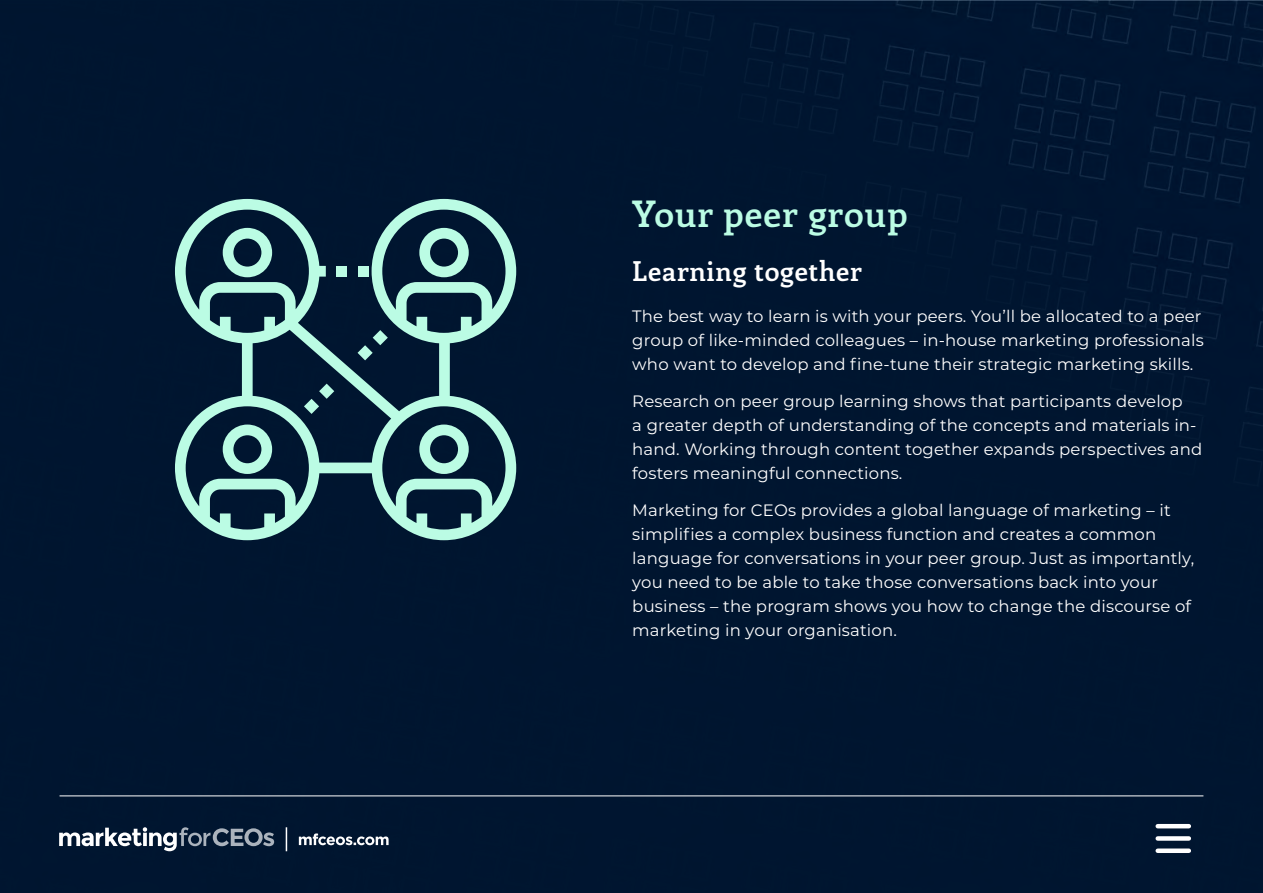
<style>
.page{position:relative;width:1263px;height:893px;background:#001530}
.page>*{position:absolute;margin:0;border:0;box-sizing:border-box;transform-origin:0 0}
.t1{font:600 36px "Enriqueta";letter-spacing:.03em;color:#bbfce4}
.t2{font:600 27px "Enriqueta";letter-spacing:.03em;color:#fff}
.t3{font:16.5px/24px "Montserrat";letter-spacing:.01em;color:#fff}
</style>
<div class="page">
<hr style="left:60px;top:795px;width:1143px;height:1px;background:#fff">
<svg style="left:175px;top:199px;width:341px;height:341px;fill:#001530"></svg>
<svg style="left:223px;top:425px;width:49px;height:49px"></svg>
<svg style="left:419px;top:228px;width:50px;height:49px"></svg>
<svg style="left:223px;top:228px;width:49px;height:49px"></svg>
<div style="left:358px;top:266px;width:11px;height:11px;background:#bbfce4"></div>
<div style="left:336px;top:266px;width:11px;height:11px;background:#bbfce4"></div>
<svg style="left:357px;top:330px;width:31px;height:30px"></svg>
<svg style="left:304px;top:384px;width:30px;height:30px"></svg>
<hr style="left:1158px;top:824px;width:31px;height:4px;background:#fff">
<div style="left:1158px;top:836px;width:31px;height:5px;background:#fff"></div>
<div style="left:1158px;top:848px;width:31px;height:5px;background:#fff"></div>
<svg style="left:299px;top:833px;width:90px;height:12px"></svg>
<svg style="left:59px;top:827px;width:215px;height:24px"></svg>
<svg style="left:286px;top:827px;width:1px;height:24px"></svg>
<h1 class="t1" style="left:632px;top:190px;width:277px">Your peer group</h1>
<h2 class="t2" style="left:632px;top:253px;width:231px">Learning together</h2>
<p class="t3" style="left:632px;top:304px;width:573px">The best way to learn is with your peers. You’ll be allocated to a peer group of like-minded colleagues – in-house marketing professionals who want to develop and fine-tune their strategic marketing skills.</p>
<p class="t3" style="left:632px;top:388px;width:572px">Research on peer group learning shows that participants develop<br>a greater depth of understanding of the concepts and materials in&shy;hand. Working through content together expands perspectives and fosters meaningful connections.</p>
<p class="t3" style="left:632px;top:497px;width:563px">Marketing for CEOs provides a global language of marketing – it simplifies a complex business function and creates a common language for conversations in your peer group. Just as importantly, you need to be able to take those conversations back into your business – the program shows you how to change the discourse of marketing in your organisation.</p>
</div>
